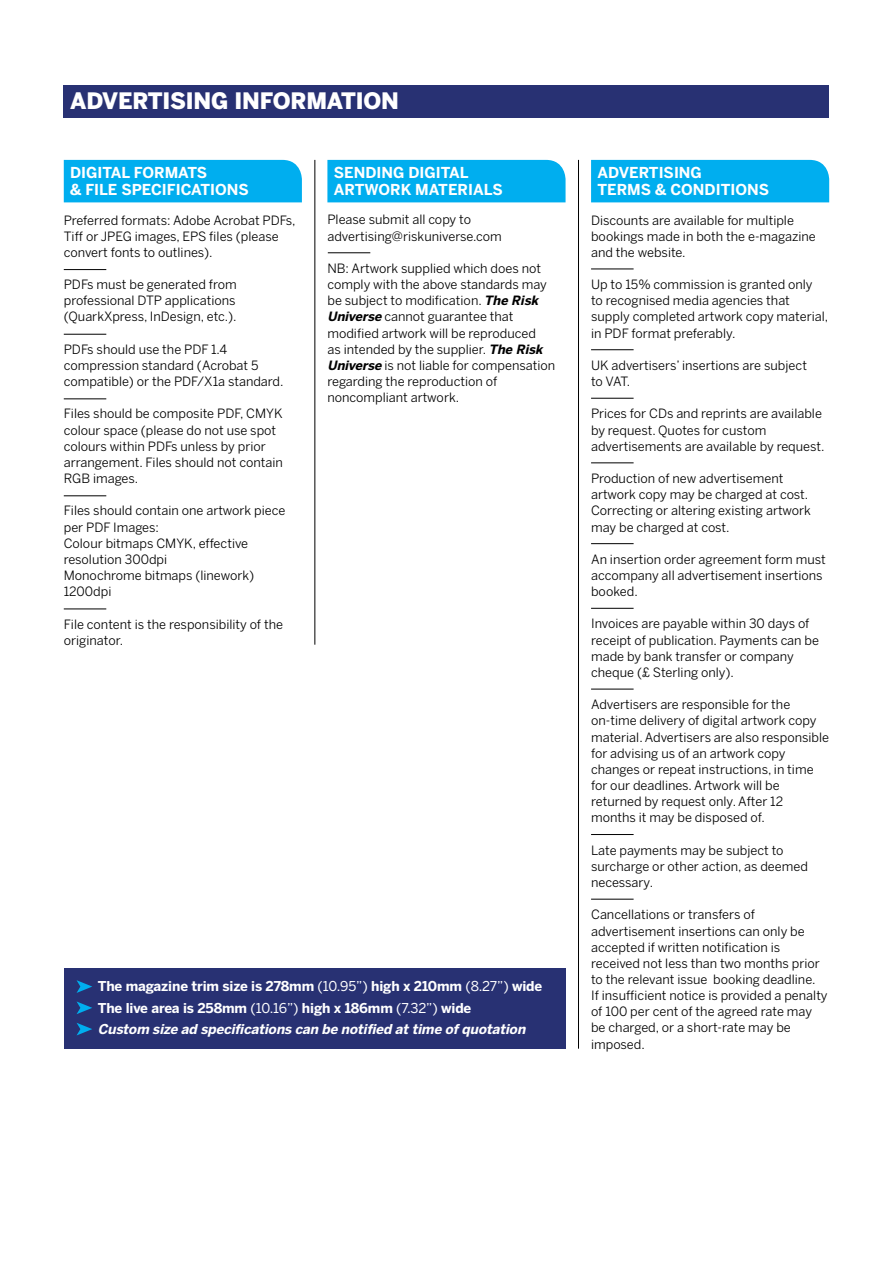
<style>
.page{position:relative;width:893px;height:1263px;background:#fff}
.page>*{position:absolute;margin:0;border:0;box-sizing:border-box;transform-origin:0 0}
.t1{font:900 22.5px "Benton Sans";letter-spacing:-.01em;color:#fff}
.t2{font:700 15px/16.5px "Benton Sans";color:#fff}
.t3{font:700 13.5px/21.3px "Benton Sans";letter-spacing:-.01em;color:#fff}
.t4{font:12.75px/16.2px "Benton Sans";color:#000}
.s1{font-weight:700;font-style:italic}
.s2{font-weight:400}
.s3{font-style:italic}
</style>
<div class="page">
<div style="left:327px;top:160px;width:239px;height:42px;background:#00aeef"></div>
<div style="left:591px;top:160px;width:238px;height:42px;background:#00aeef"></div>
<div style="left:64px;top:160px;width:238px;height:42px;background:#00aeef"></div>
<div style="left:64px;top:968px;width:502px;height:81px;background:#283173"></div>
<svg style="left:77px;top:980px;width:15px;height:13px"></svg>
<svg style="left:77px;top:1001px;width:15px;height:13px"></svg>
<svg style="left:77px;top:1023px;width:15px;height:12px"></svg>
<hr style="left:315px;top:160px;width:1px;height:485px;background:#000">
<hr style="left:578px;top:160px;width:1px;height:889px;background:#000">
<hr style="left:64px;top:269px;width:42px;height:1px;background:#000">
<hr style="left:64px;top:334px;width:42px;height:1px;background:#000">
<hr style="left:64px;top:399px;width:42px;height:1px;background:#000">
<hr style="left:64px;top:495px;width:42px;height:1px;background:#000">
<hr style="left:64px;top:609px;width:42px;height:1px;background:#000">
<hr style="left:328px;top:252px;width:42px;height:1px;background:#000">
<hr style="left:591px;top:269px;width:43px;height:1px;background:#000">
<hr style="left:591px;top:349px;width:43px;height:1px;background:#000">
<hr style="left:591px;top:398px;width:43px;height:1px;background:#000">
<hr style="left:591px;top:463px;width:43px;height:1px;background:#000">
<hr style="left:591px;top:543px;width:43px;height:1px;background:#000">
<hr style="left:591px;top:608px;width:43px;height:1px;background:#000">
<hr style="left:591px;top:689px;width:43px;height:1px;background:#000">
<hr style="left:591px;top:834px;width:43px;height:1px;background:#000">
<hr style="left:591px;top:899px;width:43px;height:1px;background:#000">
<div style="left:64px;top:85px;width:765px;height:32px;background:#283173"></div>
<h1 class="t1" style="left:70px;top:87px;width:327px">ADVERTISING INFORMATION</h1>
<p class="t2" style="left:70px;top:164px;width:180px">DIGITAL FORMATS<br>&amp; FILE SPECIFICATIONS</p>
<p class="t2" style="left:334px;top:164px;width:170px">SENDING DIGITAL<br>ARTWORK MATERIALS</p>
<p class="t2" style="left:597px;top:164px;width:173px">ADVERTISING<br>TERMS &amp; CONDITIONS</p>
<p class="t4" style="left:64px;top:212px;width:233px">Preferred formats: Adobe Acrobat PDFs,<br>Tiff or JPEG images, EPS files (please convert fonts to outlines).</p>
<p class="t4" style="left:64px;top:276px;width:174px;text-align:justify">PDFs must be generated from professional DTP applications (QuarkXpress, InDesign, etc.).</p>
<p class="t4" style="left:64px;top:341px;width:221px">PDFs should use the PDF 1.4 compression standard (Acrobat 5 compatible) or the PDF/X1a standard.</p>
<p class="t4" style="left:64px;top:406px;width:221px">Files should be composite PDF, CMYK colour space (please do not use spot colours within PDFs unless by prior arrangement. Files should not contain<br>RGB images.</p>
<p class="t4" style="left:64px;top:502px;width:223px">Files should contain one artwork piece per PDF Images:<br>Colour bitmaps CMYK, effective resolution 300dpi<br>Monochrome bitmaps (linework)<br>1200dpi</p>
<p class="t4" style="left:64px;top:616px;width:221px">File content is the responsibility of the originator.</p>
<p class="t4" style="left:327px;top:212px;width:176px">Please submit all copy to advertising@riskuniverse.com</p>
<p class="t4" style="left:327px;top:260px;width:229px">NB: Artwork supplied which does not comply with the above standards may be subject to modification. <span class="s1">The Risk Universe</span> cannot guarantee that modified artwork will be reproduced<br>as intended by the supplier. <span class="s1">The Risk Universe</span> is not liable for compensation regarding the reproduction of noncompliant artwork.</p>
<p class="t3" style="left:98px;top:975px;width:446px">The magazine trim size is 278mm <span class="s2">(10.95”)</span> high x 210mm <span class="s2">(8.27”)</span> wide<br>The live area is 258mm <span class="s2">(10.16”)</span> high x 186mm <span class="s2">(7.32”)</span> wide<br><span class="s3">Custom size ad specifications can be notified attime ofquotation</span></p>
<p class="t4" style="left:591px;top:212px;width:226px">Discounts are available for multiple bookings made in both the e-magazine and the website.</p>
<p class="t4" style="left:591px;top:276px;width:239px">Up to 15% commission is granted only<br>to recognised media agencies that supply completed artwork copy material, in PDF format preferably.</p>
<p class="t4" style="left:591px;top:357px;width:217px">UK advertisers’ insertions are subject to VAT.</p>
<p class="t4" style="left:591px;top:405px;width:235px">Prices for CDs and reprints are available by request. Quotes for custom advertisements are available by request.</p>
<p class="t4" style="left:591px;top:470px;width:221px">Production of new advertisement artwork copy may be charged at cost.<br>Correcting or altering existing artwork may be charged at cost.</p>
<p class="t4" style="left:591px;top:551px;width:236px">An insertion order agreement form must accompany all advertisement insertions booked.</p>
<p class="t4" style="left:591px;top:616px;width:230px">Invoices are payable within 30 days of receipt of publication. Payments can be made by bank transfer or company cheque (£ Sterling only).</p>
<p class="t4" style="left:591px;top:696px;width:240px">Advertisers are responsible for the on-time delivery of digital artwork copy material. Advertisers are also responsible for advising us of an artwork copy changes or repeat instructions, in time for our deadlines. Artwork will be returned by request only. After 12 months it may be disposed of.</p>
<p class="t4" style="left:591px;top:842px;width:218px">Late payments may be subject to surcharge or other action, as deemed necessary.</p>
<p class="t4" style="left:591px;top:906px;width:238px">Cancellations or transfers of advertisement insertions can only be accepted if written notification is received not less than two months prior to the relevant issue booking deadline.<br>If insufficient notice is provided a penalty of 100 per cent of the agreed rate may be charged, or a short-rate may be imposed.</p>
</div>
